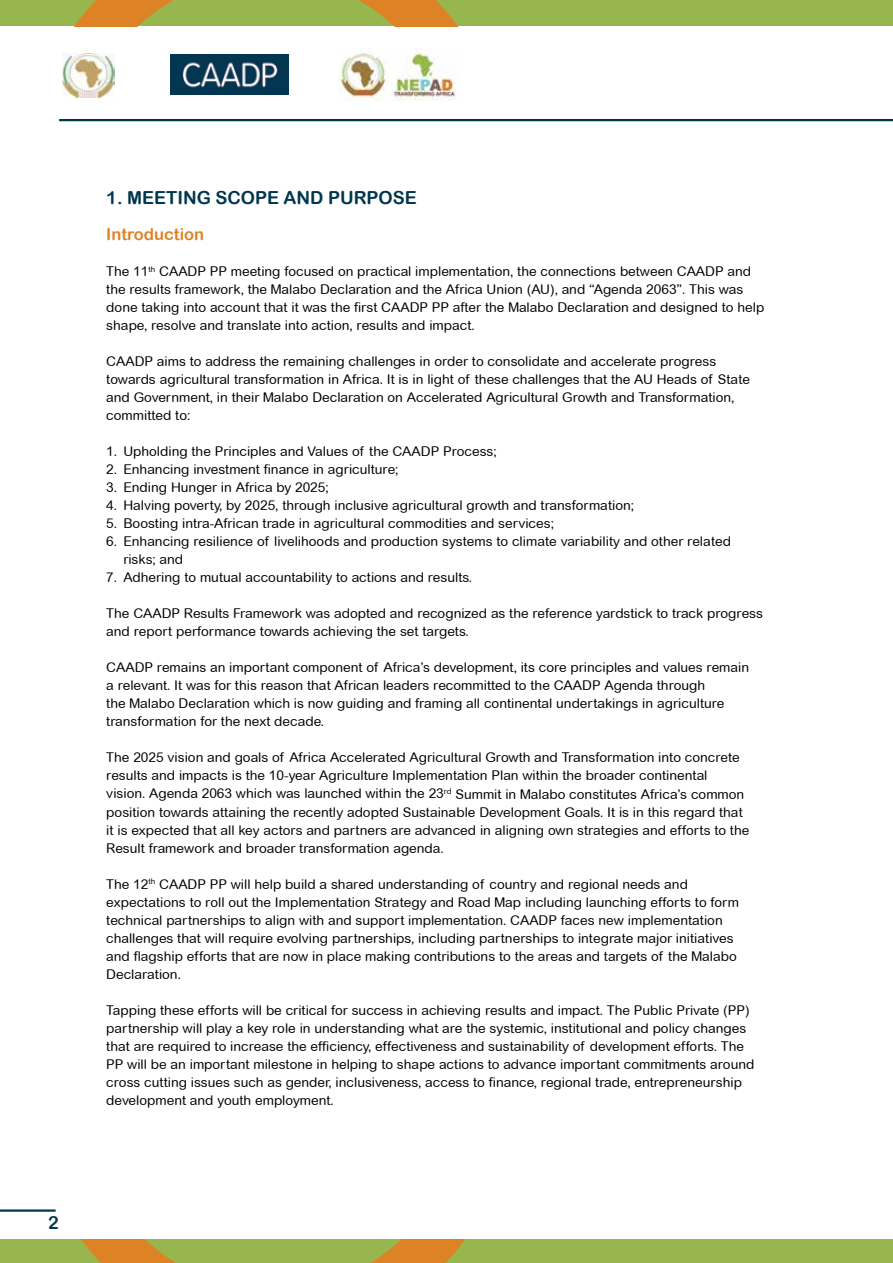
<style>
.page{position:relative;width:893px;height:1263px;background:#fff}
.page>*{position:absolute;margin:0;border:0;box-sizing:border-box;transform-origin:0 0}
.t1{font:18px "Arial Rounded MT Bold";color:#00364e}
.t2{font:16.5px "Arial Rounded MT Bold";color:#de8226}
.t3{font:13.5px/18px "Arial Rounded MT";color:#000}
</style>
<div class="page">
<img style="left:62px;top:53px;width:52px;height:45px">
<img style="left:339px;top:49px;width:118px;height:52px">
<img style="left:170px;top:54px;width:119px;height:40px">
<div style="left:886px;top:0;width:7px;height:26px;background:#97b64d"></div>
<div style="left:0;top:1239px;width:893px;height:24px;background:#97b64d"></div>
<svg style="left:81px;top:1239px;width:384px;height:24px"></svg>
<div style="left:0;top:0;width:886px;height:26px;background:#97b64d"></div>
<svg style="left:74px;top:0;width:384px;height:26px"></svg>
<hr style="left:0;top:1209px;width:55px;height:3px;background:#00364e">
<hr style="left:60px;top:119px;width:833px;height:2px;background:#00364e">
<h1 class="t1" style="left:48px;top:1212px;width:12px">2</h1>
<h1 class="t1" style="left:106px;top:187px;width:312px">1. MEETING SCOPE AND PURPOSE</h1>
<p class="t2" style="left:106px;top:225px;width:99px">Introduction</p>
<p class="t3" style="left:106px;top:263px;width:660px">The 11<sup>th</sup> CAADP PP meeting focused on practical implementation, the connections between CAADP and the results framework, the Malabo Declaration and the Africa Union (AU), and “Agenda 2063”. This was done taking into account that it was the first CAADP PP after the Malabo Declaration and designed to help shape, resolve and translate into action, results and impact.</p>
<p class="t3" style="left:106px;top:353px;width:645px">CAADP aims to address the remaining challenges in order to consolidate and accelerate progress towards agricultural transformation in Africa. It is in light of these challenges that the AU Heads of State and Government, in their Malabo Declaration on Accelerated Agricultural Growth and Transformation, committed to:</p>
<p class="t3" style="left:106px;top:443px;width:392px">1. Upholding the Principles and Values of the CAADP Process;</p>
<p class="t3" style="left:106px;top:461px;width:294px">2. Enhancing investment finance in agriculture;</p>
<p class="t3" style="left:106px;top:479px;width:224px">3. Ending Hunger in Africa by 2025;</p>
<p class="t3" style="left:106px;top:497px;width:529px">4. Halving poverty, by 2025, through inclusive agricultural growth and transformation;</p>
<p class="t3" style="left:106px;top:515px;width:449px">5. Boosting intra-African trade in agricultural commodities and services;</p>
<p class="t3" style="left:123px;top:533px;width:609px;text-indent:-17px">6. Enhancing resilience of livelihoods and production systems to climate variability and other related risks; and</p>
<p class="t3" style="left:106px;top:569px;width:367px">7. Adhering to mutual accountability to actions and results.</p>
<p class="t3" style="left:106px;top:605px;width:658px">The CAADP Results Framework was adopted and recognized as the reference yardstick to track progress and report performance towards achieving the set targets.</p>
<p class="t3" style="left:106px;top:659px;width:644px">CAADP remains an important component of Africa’s development, its core principles and values remain a relevant. It was for this reason that African leaders recommitted to the CAADP Agenda through<br>the Malabo Declaration which is now guiding and framing all continental undertakings in agriculture transformation for the next decade.</p>
<p class="t3" style="left:106px;top:749px;width:645px">The 2025 vision and goals of Africa Accelerated Agricultural Growth and Transformation into concrete results and impacts is the 10-year Agriculture Implementation Plan within the broader continental vision. Agenda 2063 which was launched within the 23<sup>rd</sup> Summit in Malabo constitutes Africa’s common position towards attaining the recently adopted Sustainable Development Goals. It is in this regard that it is expected that all key actors and partners are advanced in aligning own strategies and efforts to the Result framework and broader transformation agenda.</p>
<p class="t3" style="left:106px;top:875px;width:634px">The 12<sup>th</sup> CAADP PP will help build a shared understanding of country and regional needs and expectations to roll out the Implementation Strategy and Road Map including launching efforts to form technical partnerships to align with and support implementation. CAADP faces new implementation challenges that will require evolving partnerships, including partnerships to integrate major initiatives and flagship efforts that are now in place making contributions to the areas and targets of the Malabo Declaration.</p>
<p class="t3" style="left:106px;top:1001px;width:650px">Tapping these efforts will be critical for success in achieving results and impact. The Public Private (PP) partnership will play a key role in understanding what are the systemic, institutional and policy changes that are required to increase the efficiency, effectiveness and sustainability of development efforts. The PP will be an important milestone in helping to shape actions to advance important commitments around cross cutting issues such as gender, inclusiveness, access to finance, regional trade, entrepreneurship development and youth employment.</p>
</div>
